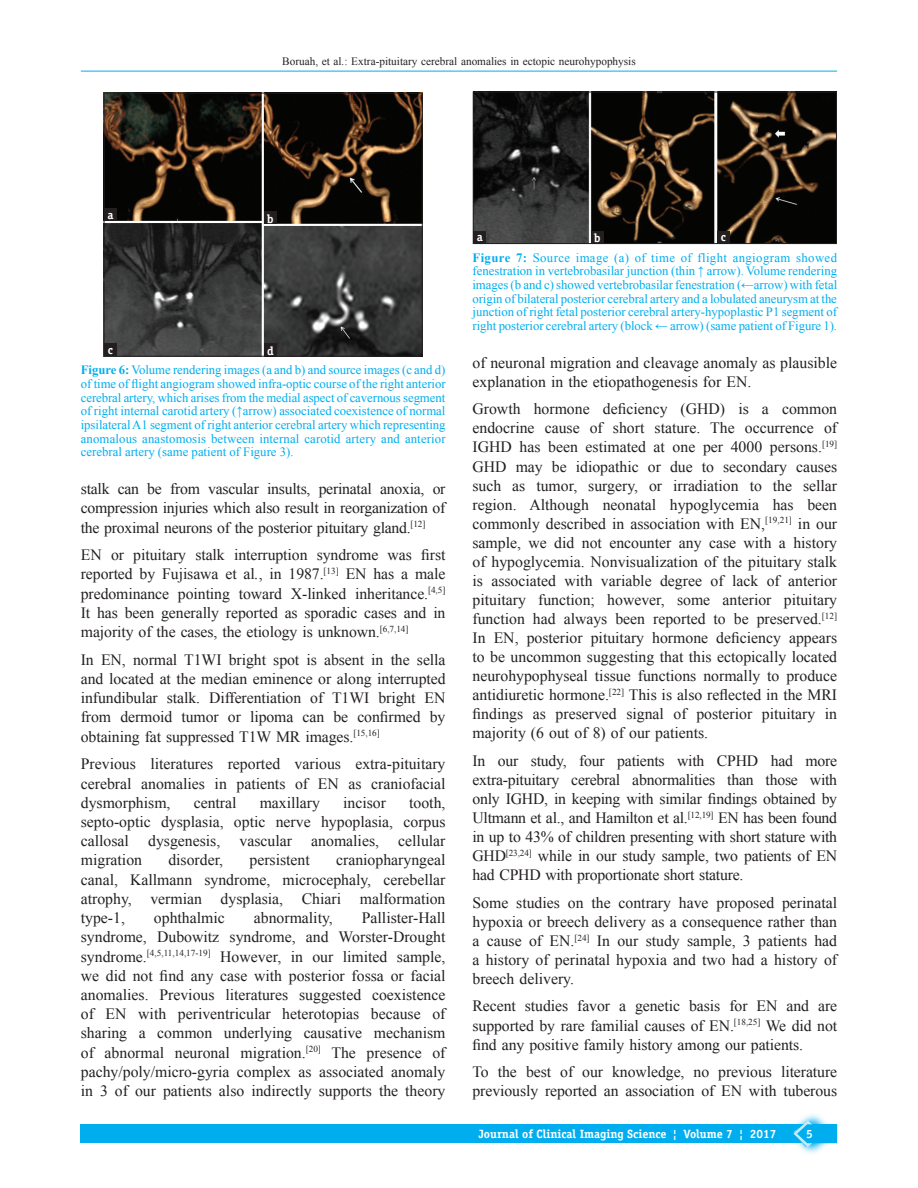
<style>
.page{position:relative;width:918px;height:1188px;background:#fff}
.page>*{position:absolute;margin:0;border:0;box-sizing:border-box;transform-origin:0 0}
.TX{font:15.75px/19px "Times New Roman";color:#231f20;text-align:justify}
.FGC{font:12.75px/13.6px "Times New Roman";color:#00aeef;text-align:justify}
.LABEL{font:700 12px "Officina Serif";color:#fff}
.t1{font:11.25px "Times New Roman";color:#231f20}
.s1{font-style:italic}
.s2{font-weight:700}
</style>
<div class="page">
<hr style="left:81px;top:71px;width:756px;height:1px;background:#00aeef">
<div style="left:81px;top:1124px;width:756px;height:19px;background:#00aeef"></div>
<svg style="left:800px;top:1114px;width:24px;height:39px"></svg>
<svg style="left:793px;top:1120px;width:44px;height:27px"></svg>
<img style="left:475px;top:94px;width:360px;height:148px">
<div style="left:473px;top:92px;width:364px;height:152px;border:1px solid #231f20"></div>
<div style="left:717px;top:231px;width:13px;height:13px;background:#231f20"></div>
<div style="left:591px;top:231px;width:13px;height:13px;background:#231f20"></div>
<div style="left:473px;top:231px;width:13px;height:12px;background:#231f20"></div>
<img style="left:106px;top:95px;width:314px;height:259px">
<div style="left:104px;top:93px;width:318px;height:263px;border:1px solid #231f20"></div>
<div style="left:264px;top:344px;width:13px;height:12px;background:#231f20"></div>
<div style="left:104px;top:344px;width:13px;height:12px;background:#231f20"></div>
<div style="left:264px;top:211px;width:13px;height:13px;background:#231f20"></div>
<div style="left:104px;top:208px;width:13px;height:13px;background:#231f20"></div>
<p class="LABEL" style="left:107px;top:207px;width:7px">a</p>
<p class="t1" style="left:282px;top:53px;width:355px">Boruah, et al<span class="s1">.</span>: Extra‑pituitary cerebral anomalies in ectopic neurohypophysis</p>
<p class="LABEL" style="left:267px;top:211px;width:8px">b</p>
<p class="LABEL" style="left:477px;top:229px;width:7px">a</p>
<p class="LABEL" style="left:594px;top:231px;width:8px">b</p>
<p class="LABEL" style="left:721px;top:230px;width:7px">c</p>
<p class="FGC" style="left:472px;top:250px;width:366px"><span class="s2">Figure 7:</span> Source image (a) of time of flight angiogram showed fenestration in vertebrobasilar junction (thin ↑ arrow). Volume rendering images (b and c) showed vertebrobasilar fenestration (←arrow) with fetal origin of bilateral posterior cerebral artery and a lobulated aneurysm at the junction of right fetal posterior cerebral artery‑hypoplastic P1 segment of right posterior cerebral artery (block ← arrow) (same patient of Figure 1).</p>
<p class="LABEL" style="left:108px;top:342px;width:7px">c</p>
<p class="LABEL" style="left:267px;top:343px;width:8px">d</p>
<p class="FGC" style="left:81px;top:363px;width:366px"><span class="s2">Figure 6:</span> Volume rendering images (a and b) and source images (c and d) of time of flight angiogram showed infra‑optic course of the right anterior cerebral artery, which arises from the medial aspect of cavernous segment of right internal carotid artery (↑arrow) associated coexistence of normal ipsilateral A1 segment of right anterior cerebral artery which representing anomalous anastomosis between internal carotid artery and anterior cerebral artery (same patient of Figure 3).</p>
<p class="TX" style="left:81px;top:479px;width:366px">stalk can be from vascular insults, perinatal anoxia, or compression injuries which also result in reorganization of the proximal neurons of the posterior pituitary gland.<sup>[12]</sup></p>
<p class="TX" style="left:81px;top:545px;width:366px">EN or pituitary stalk interruption syndrome was first reported by Fujisawa et al<span class="s1">.</span>, in 1987.<sup>[13]</sup> EN has a male predominance pointing toward X‑linked inheritance.<sup>[4,5] </sup>It has been generally reported as sporadic cases and in majority of the cases, the etiology is unknown.<sup>[6,7,14]</sup></p>
<p class="TX" style="left:81px;top:649px;width:366px">In EN, normal T1WI bright spot is absent in the sella and located at the median eminence or along interrupted infundibular stalk. Differentiation of T1WI bright EN from dermoid tumor or lipoma can be confirmed by obtaining fat suppressed T1W MR images.<sup>[15,16]</sup></p>
<p class="TX" style="left:81px;top:754px;width:366px">Previous literatures reported various extra‑pituitary cerebral anomalies in patients of EN as craniofacial dysmorphism,</p>
<p class="TX" style="left:81px;top:792px;width:366px;text-indent:328px">tooth, septo‑optic dysplasia, optic nerve hypoplasia, corpus callosal dysgenesis, vascular anomalies, cellular migration</p>
<p class="TX" style="left:194px;top:793px;width:44px">central</p>
<p class="TX" style="left:260px;top:793px;width:62px">maxillary</p>
<p class="TX" style="left:343px;top:793px;width:44px">incisor</p>
<p class="TX" style="left:81px;top:850px;width:366px;text-indent:255px">craniopharyngeal canal, Kallmann syndrome, microcephaly, cerebellar atrophy, vermian dysplasia, Chiari malformation type‑1,</p>
<p class="TX" style="left:168px;top:850px;width:56px">disorder,</p>
<p class="TX" style="left:250px;top:850px;width:62px">persistent</p>
<p class="TX" style="left:81px;top:908px;width:366px;text-indent:281px">Pallister‑Hall syndrome, Dubowitz syndrome, and Worster‑Drought syndrome.<sup>[4,5,11,14,17‑19]</sup> However, in our limited sample, we did not find any case with posterior fossa or facial anomalies. Previous literatures suggested coexistence of EN with periventricular heterotopias because of sharing a common underlying causative mechanism of abnormal neuronal migration.<sup>[20]</sup> The presence of pachy/poly/micro‑gyria complex as associated anomaly in 3 of our patients also indirectly supports the theory</p>
<p class="TX" style="left:154px;top:908px;width:72px">ophthalmic</p>
<p class="TX" style="left:254px;top:908px;width:81px">abnormality,</p>
<p class="TX" style="left:472px;top:352px;width:366px">of neuronal migration and cleavage anomaly as plausible explanation in the etiopathogenesis for EN.</p>
<p class="TX" style="left:472px;top:399px;width:366px">Growth hormone deficiency (GHD) is a common endocrine cause of short stature. The occurrence of IGHD has been estimated at one per 4000 persons.<sup>[19] </sup>GHD may be idiopathic or due to secondary causes such as tumor, surgery, or irradiation to the sellar region. Although neonatal hypoglycemia has been commonly described in association with EN,<sup>[19,21]</sup> in our sample, we did not encounter any case with a history of hypoglycemia. Nonvisualization of the pituitary stalk is associated with variable degree of lack of anterior pituitary function; however, some anterior pituitary function had always been reported to be preserved.<sup>[12] </sup>In EN, posterior pituitary hormone deficiency appears to be uncommon suggesting that this ectopically located neurohypophyseal tissue functions normally to produce antidiuretic hormone.<sup>[22]</sup> This is also reflected in the MRI findings as preserved signal of posterior pituitary in majority (6 out of 8) of our patients.</p>
<p class="TX" style="left:473px;top:751px;width:366px">In our study, four patients with CPHD had more extra‑pituitary cerebral abnormalities than those with only IGHD, in keeping with similar findings obtained by Ultmann et al., and Hamilton et al.<sup>[12,19]</sup> EN has been found in up to 43% of children presenting with short stature with GHD<sup>[23,24]</sup> while in our study sample, two patients of EN had CPHD with proportionate short stature.</p>
<p class="TX" style="left:473px;top:892px;width:366px">Some studies on the contrary have proposed perinatal hypoxia or breech delivery as a consequence rather than a cause of EN.<sup>[24]</sup> In our study sample, 3 patients had a history of perinatal hypoxia and two had a history of breech delivery.</p>
<p class="TX" style="left:473px;top:996px;width:366px">Recent studies favor a genetic basis for EN and are supported by rare familial causes of EN.<sup>[18,25]</sup> We did not find any positive family history among our patients.</p>
<p class="TX" style="left:473px;top:1062px;width:366px">To the best of our knowledge, no previous literature previously reported an association of EN with tuberous</p>
<p class="LABEL" style="left:479px;top:1127px;width:299px">Journal of Clinical Imaging Science ¦ Volume 7 ¦ 2017</p>
<p class="LABEL" style="left:806px;top:1126px;width:8px">5</p>
</div>
